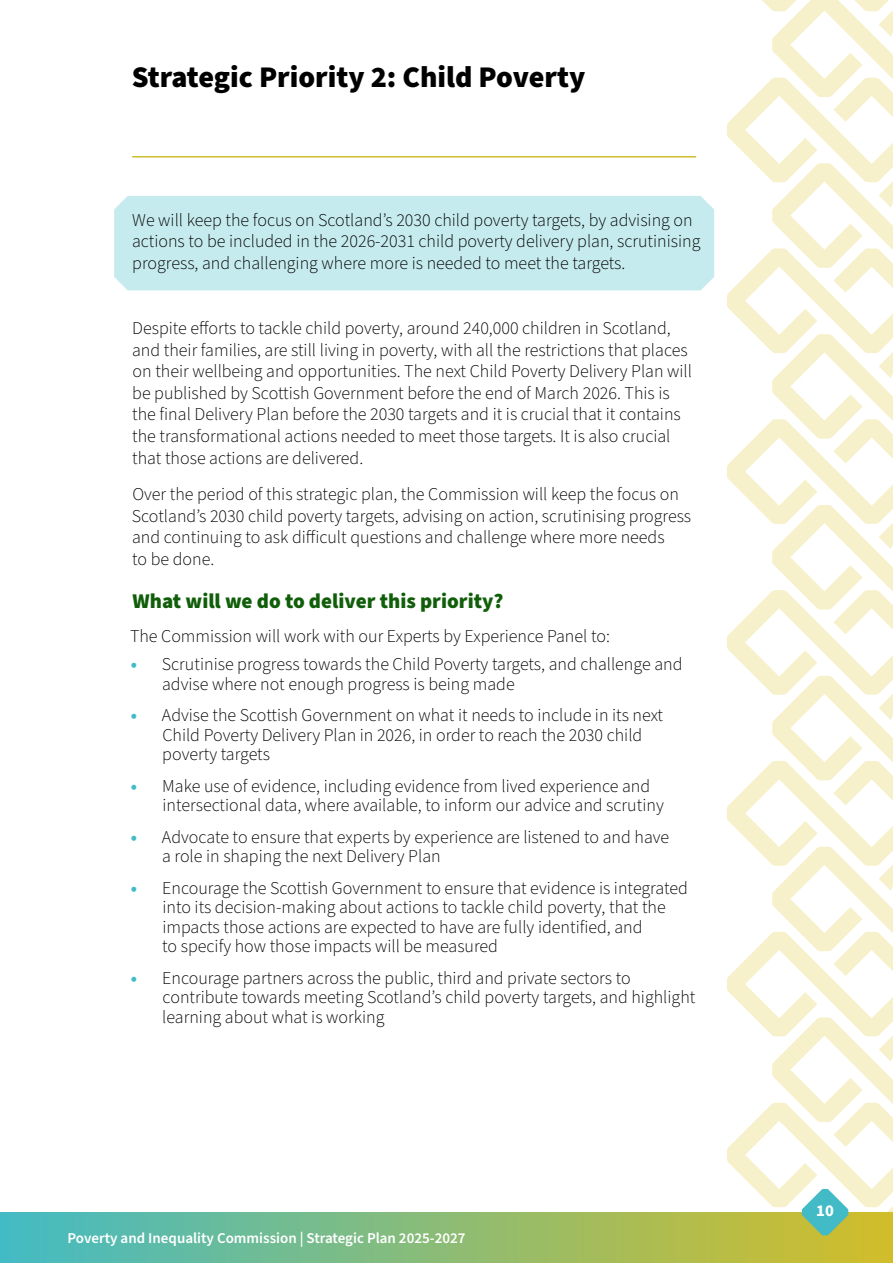
<style>
.page{position:relative;width:893px;height:1263px;background:#fff}
.page>*{position:absolute;margin:0;border:0;box-sizing:border-box;transform-origin:0 0}
.H1_Title_SSP_Black_20_24{font:900 30px "Source Sans Pro";color:#000}
.H2_-_Subheads_SSP_Black_14_16_8_Green{font:900 21px "Source Sans Pro";color:#115e0a}
.P_-_Body_SSP_Light_12_14_4{font:300 18px/21.6px "Source Sans Pro";color:#000}
.P_-_Body_Bullets_SSP_Light_12_13{font:300 18px/19.5px "Source Sans Pro";color:#000}
.t1{font:700 16.5px "Source Sans Pro";color:#fff}
.t2{font:600 15px "Source Sans Pro";color:#fff}
.s1{font-weight:700;color:#42bbc6}
</style>
<div class="page">
<svg style="left:0;top:1236px;width:727px;height:27px;background:#7ebb83"></svg>
<svg style="left:0;top:1213px;width:727px;height:23px;background:#7ebb83"></svg>
<svg style="left:727px;top:0;width:166px;height:1263px"></svg>
<hr style="left:132px;top:156px;width:564px;height:2px;background:#cfbd2d">
<div style="left:114px;top:196px;width:600px;height:94px;background:#c6ebee"></div>
<h1 class="H1_Title_SSP_Black_20_24" style="left:132px;top:56px;width:455px">Strategic Priority 2: Child Poverty</h1>
<p class="P_-_Body_SSP_Light_12_14_4" style="left:132px;top:210px;width:570px">We will keep the focus on Scotland’s 2030 child poverty targets, by advising on actions to be included in the 2026-2031 child poverty delivery plan, scrutinising progress, and challenging where more is needed to meet the targets.</p>
<p class="P_-_Body_SSP_Light_12_14_4" style="left:132px;top:318px;width:561px">Despite efforts to tackle child poverty, around 240,000 children in Scotland, and their families, are still living in poverty, with all the restrictions that places on their wellbeing and opportunities. The next Child Poverty Delivery Plan will be published by Scottish Government before the end of March 2026. This is the final Delivery Plan before the 2030 targets and it is crucial that it contains the transformational actions needed to meet those targets. It is also crucial that those actions are delivered.</p>
<p class="P_-_Body_SSP_Light_12_14_4" style="left:132px;top:484px;width:561px">Over the period of this strategic plan, the Commission will keep the focus on Scotland’s 2030 child poverty targets, advising on action, scrutinising progress and continuing to ask difficult questions and challenge where more needs<br>to be done.</p>
<h2 class="H2_-_Subheads_SSP_Black_14_16_8_Green" style="left:133px;top:587px;width:372px">What will we do to deliver this priority?</h2>
<p class="P_-_Body_SSP_Light_12_14_4" style="left:130px;top:626px;width:481px">The Commission will work with our Experts by Experience Panel to:</p>
<p class="P_-_Body_Bullets_SSP_Light_12_13" style="left:162px;top:655px;width:522px;text-indent:-31px"><span class="s1">•</span> Scrutinise progress towards the Child Poverty targets, and challenge and advise where not enough progress is being made</p>
<p class="P_-_Body_Bullets_SSP_Light_12_13" style="left:162px;top:706px;width:502px;text-indent:-31px"><span class="s1">•</span> Advise the Scottish Government on what it needs to include in its next<br>Child Poverty Delivery Plan in 2026, in order to reach the 2030 child poverty targets</p>
<p class="P_-_Body_Bullets_SSP_Light_12_13" style="left:162px;top:777px;width:503px;text-indent:-32px"><span class="s1">•</span> Make use of evidence, including evidence from lived experience and intersectional data, where available, to inform our advice and scrutiny</p>
<p class="P_-_Body_Bullets_SSP_Light_12_13" style="left:162px;top:828px;width:509px;text-indent:-31px"><span class="s1">•</span> Advocate to ensure that experts by experience are listened to and have a role in shaping the next Delivery Plan</p>
<p class="P_-_Body_Bullets_SSP_Light_12_13" style="left:162px;top:879px;width:527px;text-indent:-31px"><span class="s1">•</span> Encourage the Scottish Government to ensure that evidence is integrated into its decision-making about actions to tackle child poverty, that the impacts those actions are expected to have are fully identified, and<br>to specify how those impacts will be measured</p>
<p class="P_-_Body_Bullets_SSP_Light_12_13" style="left:162px;top:969px;width:535px;text-indent:-31px"><span class="s1">•</span> Encourage partners across the public, third and private sectors to contribute towards meeting Scotland’s child poverty targets, and highlight learning about what is working</p>
<p class="t2" style="left:68px;top:1228px;width:399px">Poverty and Inequality Commission | Strategic Plan 2025-2027</p>
<p class="t1" style="left:816px;top:1199px;width:19px">10</p>
</div>
